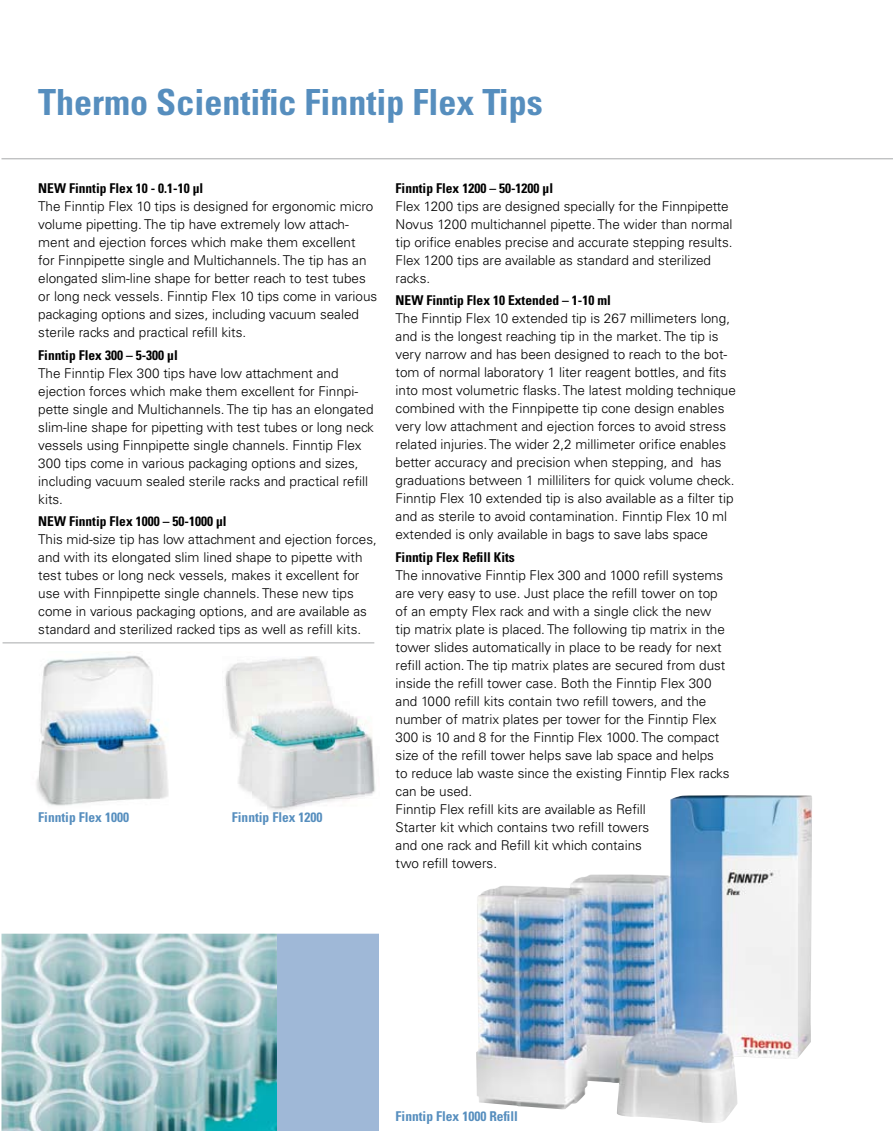
<style>
.page{position:relative;width:893px;height:1131px;background:#fff}
.page>*{position:absolute;margin:0;border:0;box-sizing:border-box;transform-origin:0 0}
.t1{font:700 condensed 36px "Univers LT Std";color:#568ebe}
.t2{font:300 13.5px/18px "Univers LT Std";color:#000}
.t3{font:700 condensed 13.5px "Univers LT Std";color:#000}
.t4{font:700 condensed 13.5px "Univers LT Std";color:#568ebe}
</style>
<div class="page">
<hr style="left:0;top:158px;width:893px;height:1px;background:#b1b3b4">
<div style="left:0;top:933px;width:378px;height:198px;background:#9fb8d7"></div>
<img style="left:2px;top:933px;width:274px;height:198px">
<hr style="left:0;top:0;width:2px;height:1131px;background:#fff">
<hr style="left:3px;top:642px;width:371px;height:1px;background:#b1b3b4">
<img style="left:36px;top:655px;width:132px;height:151px">
<img style="left:225px;top:656px;width:151px;height:156px">
<img style="left:476px;top:795px;width:336px;height:328px">
<h1 class="t1" style="left:38px;top:80px;width:506px">Thermo Scientific Finntip Flex Tips</h1>
<p class="t3" style="left:38px;top:180px;width:166px">NEW Finntip Flex 10 - 0.1-10 µl</p>
<p class="t2" style="left:38px;top:197px;width:340px">The Finntip Flex 10 tips is designed for ergonomic micro volume pipetting. The tip have extremely low attach&shy;ment and ejection forces which make them excellent<br>for Finnpipette single and Multichannels. The tip has an elongated slim-line shape for better reach to test tubes or long neck vessels. Finntip Flex 10 tips come in various packaging options and sizes, including vacuum sealed sterile racks and practical refill kits.</p>
<p class="t3" style="left:38px;top:346px;width:141px">Finntip Flex 300 – 5-300 µl</p>
<p class="t2" style="left:38px;top:364px;width:337px">The Finntip Flex 300 tips have low attachment and ejection forces which make them excellent for Finnpi&shy;pette single and Multichannels. The tip has an elongated slim-line shape for pipetting with test tubes or long neck vessels using Finnpipette single channels. Finntip Flex 300 tips come in various packaging options and sizes, including vacuum sealed sterile racks and practical refill kits.</p>
<p class="t3" style="left:38px;top:513px;width:190px">NEW Finntip Flex 1000 – 50-1000 µl</p>
<p class="t2" style="left:38px;top:530px;width:340px">This mid-size tip has low attachment and ejection forces, and with its elongated slim lined shape to pipette with test tubes or long neck vessels, makes it excellent for use with Finnpipette single channels. These new tips come in various packaging options, and are available as standard and sterilized racked tips as well as refill kits.</p>
<p class="t4" style="left:38px;top:809px;width:92px">Finntip Flex 1000</p>
<p class="t4" style="left:232px;top:809px;width:92px">Finntip Flex 1200</p>
<p class="t3" style="left:395px;top:180px;width:159px">Finntip Flex 1200 – 50-1200 µl</p>
<p class="t2" style="left:395px;top:197px;width:338px">Flex 1200 tips are designed specially for the Finnpipette Novus 1200 multichannel pipette. The wider than normal tip orifice enables precise and accurate stepping results.<br>Flex 1200 tips are available as standard and sterilized racks.</p>
<p class="t3" style="left:395px;top:292px;width:217px">NEW Finntip Flex 10 Extended – 1-10 ml</p>
<p class="t2" style="left:395px;top:310px;width:342px">The Finntip Flex 10 extended tip is 267 millimeters long, and is the longest reaching tip in the market. The tip is very narrow and has been designed to reach to the bot&shy;tom of normal laboratory 1 liter reagent bottles, and fits into most volumetric flasks. The latest molding technique combined with the Finnpipette tip cone design enables very low attachment and ejection forces to avoid stress related injuries. The wider 2,2 millimeter orifice enables better accuracy and precision when stepping, and has graduations between 1 milliliters for quick volume check.<br>Finntip Flex 10 extended tip is also available as a filter tip and as sterile to avoid contamination. Finntip Flex 10 ml extended is only available in bags to save labs space</p>
<p class="t3" style="left:395px;top:548px;width:121px">Finntip Flex Refill Kits</p>
<p class="t2" style="left:395px;top:566px;width:335px">The innovative Finntip Flex 300 and 1000 refill systems are very easy to use. Just place the refill tower on top of an empty Flex rack and with a single click the new tip matrix plate is placed. The following tip matrix in the tower slides automatically in place to be ready for next refill action. The tip matrix plates are secured from dust inside the refill tower case. Both the Finntip Flex 300 and 1000 refill kits contain two refill towers, and the number of matrix plates per tower for the Finntip Flex 300 is 10 and 8 for the Finntip Flex 1000. The compact size of the refill tower helps save lab space and helps<br>to reduce lab waste since the existing Finntip Flex racks can be used.<br>Finntip Flex refill kits are available as Refill<br>Starter kit which contains two refill towers<br>and one rack and Refill kit which contains<br>two refill towers.</p>
<p class="t4" style="left:395px;top:1108px;width:124px">Finntip Flex 1000 Refill</p>
</div>
